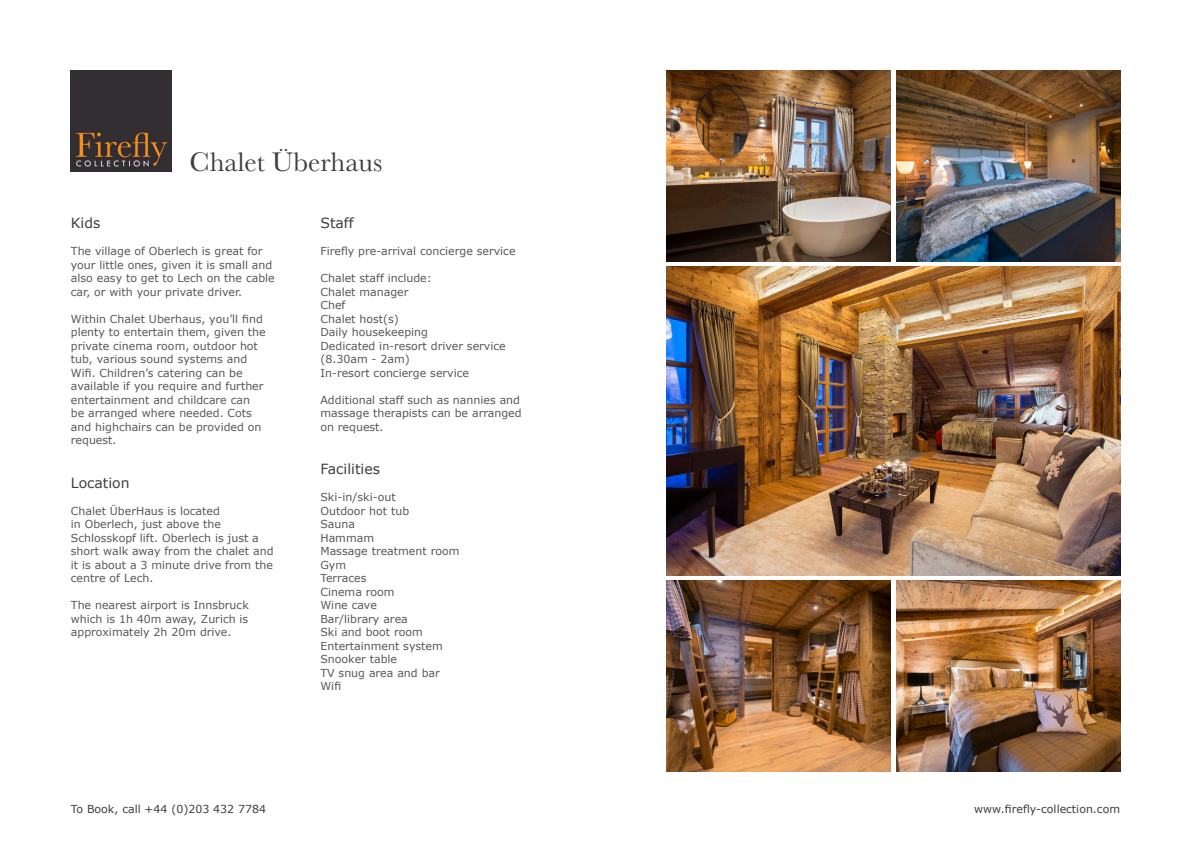
<style>
.page{position:relative;width:1191px;height:842px;background:#fff}
.page>*{position:absolute;margin:0;border:0;box-sizing:border-box;transform-origin:0 0}
.t1{font:28px "Baskerville";color:#3e3e3f}
.t2{font:14px "Verdana";color:#3e3e3f}
.t3{font:11px/13.5px "Verdana";color:#57585a}
.t4{font:11px "Verdana";color:#3e3e3f}
</style>
<div class="page">
<img style="left:71px;top:71px;width:101px;height:101px">
<img style="left:666px;top:267px;width:454px;height:308px">
<img style="left:896px;top:581px;width:224px;height:190px">
<img style="left:666px;top:581px;width:224px;height:190px">
<img style="left:666px;top:71px;width:224px;height:190px">
<img style="left:896px;top:71px;width:224px;height:190px">
<p class="t1" style="left:190px;top:145px;width:194px">Chalet Überhaus</p>
<p class="t2" style="left:71px;top:213px;width:31px">Kids</p>
<p class="t3" style="left:71px;top:244px;width:205px">The village of Oberlech is great for your little ones, given it is small and also easy to get to Lech on the cable car, or with your private driver.</p>
<p class="t3" style="left:71px;top:312px;width:196px">Within Chalet Uberhaus, you’ll find plenty to entertain them, given the private cinema room, outdoor hot tub, various sound systems and<br>Wifi. Children’s catering can be available if you require and further entertainment and childcare can be arranged where needed. Cots and highchairs can be provided on request.</p>
<p class="t2" style="left:71px;top:473px;width:60px">Location</p>
<p class="t3" style="left:71px;top:504px;width:204px">Chalet ÜberHaus is located<br>in Oberlech, just above the<br>Schlosskopf lift. Oberlech is just a short walk away from the chalet and it is about a 3 minute drive from the centre of Lech.</p>
<p class="t3" style="left:71px;top:598px;width:179px;text-align:justify">The nearest airport is Innsbruck which is 1h 40m away, Zurich is approximately 2h 20m drive.</p>
<p class="t4" style="left:71px;top:801px;width:197px">To Book, call +44 (0)203 432 7784</p>
<p class="t2" style="left:320px;top:213px;width:35px">Staff</p>
<p class="t3" style="left:320px;top:244px;width:197px">Firefly pre-arrival concierge service</p>
<p class="t3" style="left:320px;top:271px;width:113px">Chalet staff include:</p>
<p class="t3" style="left:320px;top:285px;width:90px">Chalet manager</p>
<p class="t3" style="left:320px;top:298px;width:27px">Chef</p>
<p class="t3" style="left:320px;top:312px;width:80px">Chalet host(s)</p>
<p class="t3" style="left:320px;top:325px;width:109px">Daily housekeeping</p>
<p class="t3" style="left:320px;top:339px;width:187px">Dedicated in-resort driver service (8.30am - 2am)</p>
<p class="t3" style="left:320px;top:366px;width:150px">In-resort concierge service</p>
<p class="t3" style="left:320px;top:393px;width:203px">Additional staff such as nannies and massage therapists can be arranged on request.</p>
<p class="t2" style="left:320px;top:460px;width:61px">Facilities</p>
<p class="t3" style="left:320px;top:490px;width:77px">Ski-in/ski-out</p>
<p class="t3" style="left:320px;top:504px;width:90px">Outdoor hot tub</p>
<p class="t3" style="left:320px;top:517px;width:36px">Sauna</p>
<p class="t3" style="left:320px;top:531px;width:55px">Hammam</p>
<p class="t3" style="left:320px;top:544px;width:140px">Massage treatment room</p>
<p class="t3" style="left:320px;top:558px;width:27px">Gym</p>
<p class="t3" style="left:320px;top:571px;width:47px">Terraces</p>
<p class="t3" style="left:320px;top:585px;width:76px">Cinema room</p>
<p class="t3" style="left:320px;top:598px;width:58px">Wine cave</p>
<p class="t3" style="left:320px;top:612px;width:89px">Bar/library area</p>
<p class="t3" style="left:320px;top:625px;width:104px">Ski and boot room</p>
<p class="t3" style="left:320px;top:639px;width:124px">Entertainment system</p>
<p class="t3" style="left:320px;top:652px;width:78px">Snooker table</p>
<p class="t3" style="left:320px;top:666px;width:121px">TV snug area and bar</p>
<p class="t3" style="left:320px;top:679px;width:22px">Wifi</p>
<p class="t4" style="left:974px;top:801px;width:147px">www.firefly-collection.com</p>
</div>
